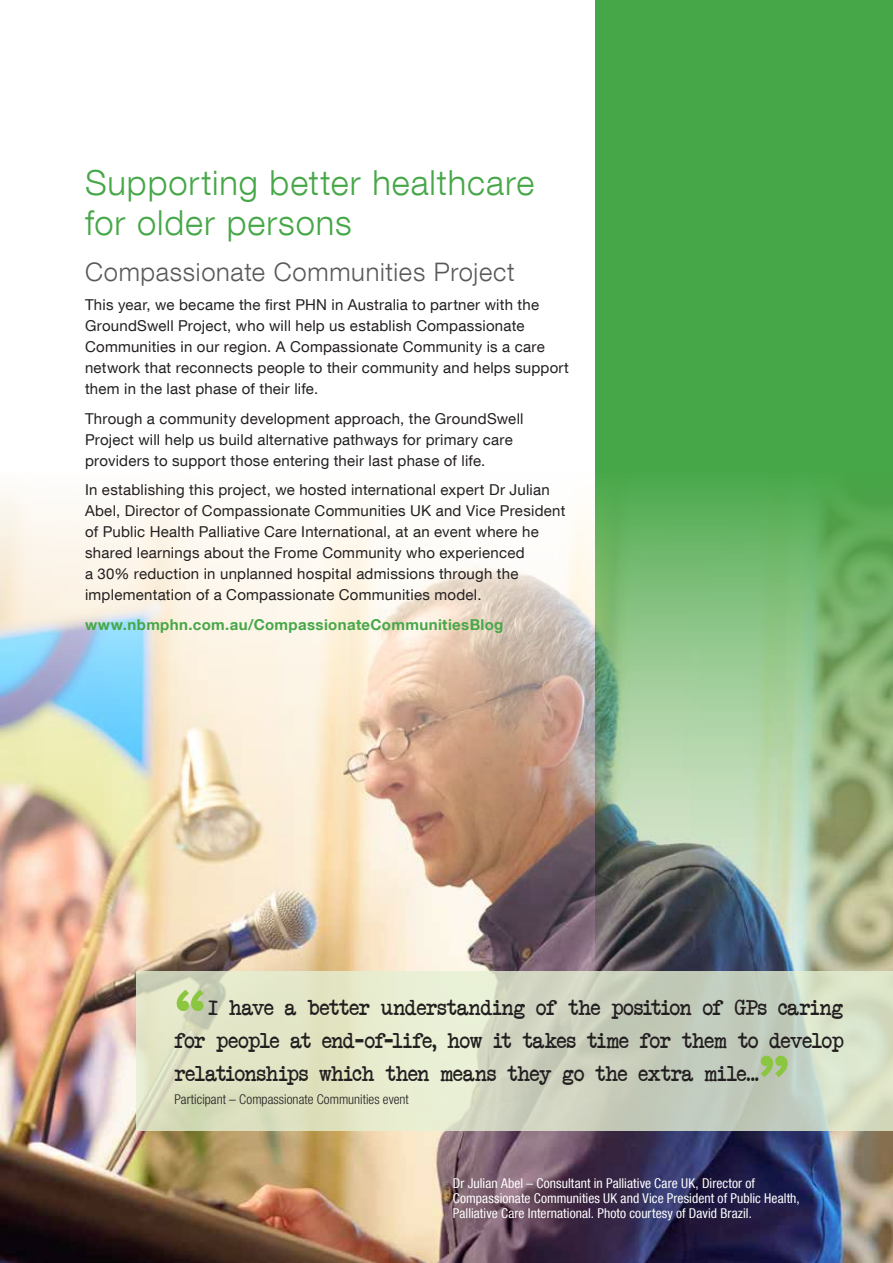
<style>
.page{position:relative;width:893px;height:1263px;background:#fff}
.page>*{position:absolute;margin:0;border:0;box-sizing:border-box;transform-origin:0 0}
.t1{font:700 60px "Bookman Old Style";color:#8ac63f}
.t2{font:300 34.5px/40.5px "Helvetica Neue LT Com";letter-spacing:.025em;color:#46a748}
.t3{font:300 25.5px "Helvetica Neue LT Com";letter-spacing:.03em;color:#58595b}
.t4{font:21px/33px "Another Typewriter";letter-spacing:-.005em;color:#231f20;text-align:justify}
.t5{font:15px/21px "Helvetica Neue LT Com";letter-spacing:.015em;color:#231f20}
.t6{font:700 15px "Helvetica Neue LT Com";letter-spacing:.025em;color:#46a748}
.t7{font:condensed 13.5px/15px "Helvetica Neue LT Com";letter-spacing:.005em;color:#fff}
.t8{font:300 condensed 13.5px "Helvetica Neue LT Com";letter-spacing:.005em;color:#231f20}
.t9{font:12px "Helvetica Neue LT Com";letter-spacing:.025em;color:#fff}
.s1{font-family:"Bookman Old Style";font-weight:700;font-size:30px}
</style>
<div class="page">
<div style="left:595px;top:0;width:298px;height:1263px;background:#46a748"></div>
<img style="left:0;top:488px;width:893px;height:775px">
<svg style="left:136px;top:972px;width:757px;height:159px;background:#d5dbc3"></svg>
<h2 class="t2" style="left:85px;top:161px;width:451px">Supporting better healthcare for older persons</h2>
<h3 class="t3" style="left:85px;top:256px;width:431px">Compassionate Communities Project</h3>
<p class="t5" style="left:85px;top:294px;width:485px">This year, we became the first PHN in Australia to partner with the GroundSwell Project, who will help us establish Compassionate Communities in our region. A Compassionate Community is a care network that reconnects people to their community and helps support them in the last phase of their life.</p>
<p class="t5" style="left:85px;top:408px;width:440px">Through a community development approach, the GroundSwell<br>Project will help us build alternative pathways for primary care providers to support those entering their last phase of life.</p>
<p class="t5" style="left:85px;top:479px;width:482px">In establishing this project, we hosted international expert Dr Julian Abel, Director of Compassionate Communities UK and Vice President of Public Health Palliative Care International, at an event where he shared learnings about the Frome Community who experienced<br>a 30% reduction in unplanned hospital admissions through the implementation of a Compassionate Communities model.</p>
<p class="t6" style="left:85px;top:615px;width:420px">www.nbmphn.com.au/CompassionateCommunitiesBlog</p>
<h1 class="t1" style="left:174px;top:969px;width:34px">“</h1>
<h3 class="t4" style="left:174px;top:990px;width:671px;text-indent:34px">I have a better understanding of the position of GPs caring for people at end<span class="s1">-</span>of<span class="s1">-</span>life, how it takes time for them to develop relationships which then means they go the extra mile...</h3>
<p class="t8" style="left:174px;top:1092px;width:236px">Participant – Compassionate Communities event</p>
<h1 class="t1" style="left:757px;top:1035px;width:34px">”</h1>
<p class="t7" style="left:453px;top:1175px;width:348px">Dr Julian Abel – Consultant in Palliative Care UK, Director of<br>Compassionate Communities UK and Vice President of Public Health,<br>Palliative Care International. Photo courtesy of David Brazil.</p>
<p class="t9" style="left:639px;top:1196px;width:183px">A culture of quality improvement</p>
</div>
